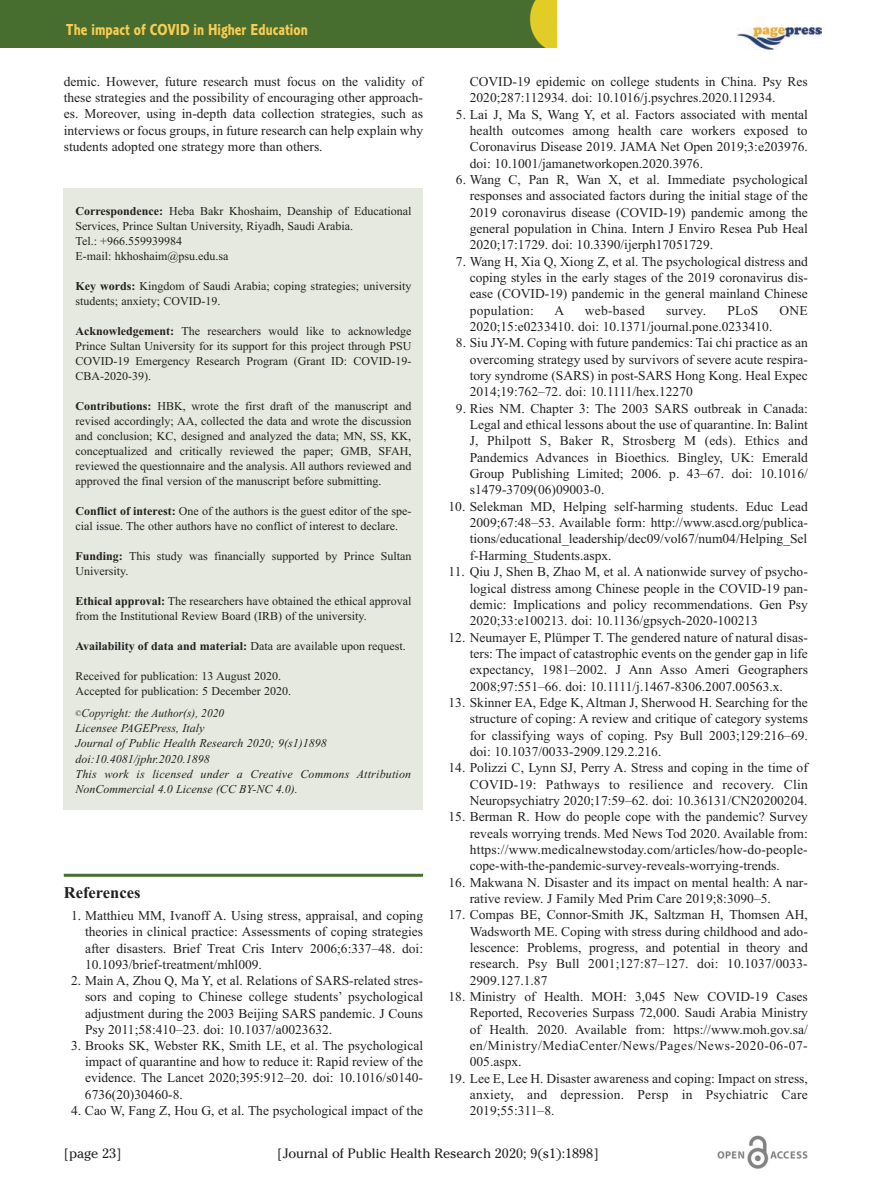
<style>
.page{position:relative;width:893px;height:1191px;background:#fff}
.page>*{position:absolute;margin:0;border:0;box-sizing:border-box;transform-origin:0 0}
.t1{font:16.5px "Corinthian Bold Condensed Plain";color:#f9cc53}
.t2{font:700 16.5px "Times New Roman";color:#231f20}
.t3{font:13.5px/16.4px "Times New Roman";color:#231f20;text-align:justify}
.t4{font:13.5px "Cheltenham";color:#231f20}
.t5{font:13.5px "Times New Roman";letter-spacing:.02em;color:#231f20}
.t6{font:12px/15px "Times New Roman";color:#231f20}
.t7{font:italic 12px/15px "Times New Roman";color:#231f20;scale:.95 1}
.t8{font:700 12px "Times New Roman";color:#231f20}
.s1{font-weight:700}
.s2{font-weight:400}
</style>
<div class="page">
<hr style="left:64px;top:873px;width:359px;height:3px;background:#486d30">
<img style="left:717px;top:1135px;width:91px;height:34px">
<div style="left:0;top:0;width:556px;height:48px;background:#476e2f"></div>
<img style="left:737px;top:26px;width:85px;height:24px">
<div style="left:64px;top:188px;width:359px;height:622px;background:#e5e9df"></div>
<p class="t1" style="left:66px;top:24px;width:243px">The impact of COVID in Higher Education</p>
<p class="t3" style="left:64px;top:73px;width:361px">demic. However, future research must focus on the validity of these strategies and the possibility of encouraging other approach&shy;es. Moreover, using in-depth data collection strategies, such as interviews or focus groups, in future research can help explain why students adopted one strategy more than others.</p>
<p class="t6" style="left:76px;top:203px;width:337px"><span class="s1">Correspondence:</span> Heba Bakr Khoshaim, Deanship of Educational Services, Prince Sultan University, Riyadh, Saudi Arabia.<br>Tel.: +966.559939984<br>E-mail: hkhoshaim@psu.edu.sa</p>
<p class="t6" style="left:76px;top:278px;width:337px"><span class="s1">Key words:</span> Kingdom of Saudi Arabia; coping strategies; university students; anxiety; COVID-19.</p>
<p class="t6" style="left:76px;top:323px;width:337px;text-align:justify"><span class="s1">Acknowledgement:</span> The researchers would like to acknowledge Prince Sultan University for its support for this project through PSU COVID-19 Emergency Research Program (Grant ID: COVID-19- CBA-2020-39).</p>
<p class="t6" style="left:76px;top:398px;width:337px;text-align:justify"><span class="s1">Contributions:</span> HBK, wrote the first draft of the manuscript and revised accordingly; AA, collected the data and wrote the discussion and conclusion; KC, designed and analyzed the data; MN, SS, KK, conceptualized and critically reviewed the paper; GMB, SFAH, reviewed the questionnaire and the analysis. All authors reviewed and approved the final version of the manuscript before submitting.</p>
<p class="t6" style="left:76px;top:503px;width:337px"><span class="s1">Conflict of interest:</span> One of the authors is the guest editor of the spe&shy;cial issue. The other authors have no conflict of interest to declare.</p>
<p class="t6" style="left:76px;top:548px;width:337px"><span class="s1">Funding:</span> This study was financially supported by Prince Sultan<br>University.</p>
<p class="t6" style="left:76px;top:593px;width:337px"><span class="s1">Ethical approval:</span> The researchers have obtained the ethical approval from the Institutional Review Board (IRB) of the university.</p>
<p class="t8" style="left:76px;top:639px;width:332px">Availability of data and material: <span class="s2">Data are available upon request.</span></p>
<p class="t6" style="left:76px;top:668px;width:217px">Received for publication: 13 August 2020.<br>Accepted for publication: 5 December 2020.</p>
<p class="t7" style="left:76px;top:706px;width:355px"><sup>©</sup>Copyright: the Author(s), 2020<br>Licensee PAGEPress, Italy<br>Journal of Public Health Research 2020; 9(s1)1898 doi:10.4081/jphr.2020.1898<br>This work is licensed under a Creative Commons Attribution NonCommercial 4.0 License (CC BY-NC 4.0).</p>
<p class="t2" style="left:64px;top:882px;width:78px">References</p>
<p class="t3" style="left:85px;top:907px;width:340px;text-indent:-14px">1. Matthieu MM, Ivanoff A. Using stress, appraisal, and coping theories in clinical practice: Assessments of coping strategies after disasters. Brief Treat Cris Interv 2006;6:337–48. doi:<br>10.1093/brief-treatment/mhl009.</p>
<p class="t3" style="left:85px;top:972px;width:340px;text-indent:-14px">2. Main A, Zhou Q, Ma Y, et al. Relations of SARS-related stres&shy;sors and coping to Chinese college students’ psychological adjustment during the 2003 Beijing SARS pandemic. J Couns Psy 2011;58:410–23. doi: 10.1037/a0023632.</p>
<p class="t3" style="left:85px;top:1037px;width:340px;text-indent:-14px">3. Brooks SK, Webster RK, Smith LE, et al. The psychological impact of quarantine and how to reduce it: Rapid review of the evidence. The Lancet 2020;395:912–20. doi: 10.1016/s0140- 6736(20)30460-8.</p>
<p class="t3" style="left:71px;top:1102px;width:353px">4. Cao W, Fang Z, Hou G, et al. The psychological impact of the</p>
<p class="t3" style="left:470px;top:73px;width:339px">COVID-19 epidemic on college students in China. Psy Res<br>2020;287:112934. doi: 10.1016/j.psychres.2020.112934.</p>
<p class="t3" style="left:470px;top:106px;width:340px;text-indent:-14px">5. Lai J, Ma S, Wang Y, et al. Factors associated with mental health outcomes among health care workers exposed to Coronavirus Disease 2019. JAMA Net Open 2019;3:e203976. doi: 10.1001/jamanetworkopen.2020.3976.</p>
<p class="t3" style="left:470px;top:171px;width:340px;text-indent:-14px">6. Wang C, Pan R, Wan X, et al. Immediate psychological responses and associated factors during the initial stage of the 2019 coronavirus disease (COVID-19) pandemic among the general population in China. Intern J Enviro Resea Pub Heal 2020;17:1729. doi: 10.3390/ijerph17051729.</p>
<p class="t3" style="left:470px;top:253px;width:340px;text-indent:-14px">7. Wang H, Xia Q, Xiong Z, et al. The psychological distress and coping styles in the early stages of the 2019 coronavirus dis&shy;ease (COVID-19) pandemic in the general mainland Chinese population:</p>
<p class="t3" style="left:555px;top:302px;width:11px">A</p>
<p class="t5" style="left:585px;top:302px;width:61px">web-based</p>
<p class="t3" style="left:666px;top:302px;width:42px">survey.</p>
<p class="t3" style="left:727px;top:302px;width:32px">PLoS</p>
<p class="t3" style="left:780px;top:302px;width:30px">ONE</p>
<p class="t3" style="left:470px;top:318px;width:304px">2020;15:e0233410. doi: 10.1371/journal.pone.0233410.</p>
<p class="t3" style="left:470px;top:334px;width:340px;text-indent:-14px">8. Siu JY-M. Coping with future pandemics: Tai chi practice as an overcoming strategy used by survivors of severe acute respira&shy;tory syndrome (SARS) in post-SARS Hong Kong. Heal Expec 2014;19:762–72. doi: 10.1111/hex.12270</p>
<p class="t3" style="left:470px;top:400px;width:340px;text-indent:-14px">9. Ries NM. Chapter 3: The 2003 SARS outbreak in Canada:<br>Legal and ethical lessons about the use of quarantine. In: Balint J, Philpott S, Baker R, Strosberg M (eds). Ethics and Pandemics Advances in Bioethics. Bingley, UK: Emerald Group Publishing Limited; 2006. p. 43–67. doi: 10.1016/ s1479-3709(06)09003-0.</p>
<p class="t3" style="left:470px;top:498px;width:340px;text-indent:-21px">10. Selekman MD, Helping self-harming students. Educ Lead 2009;67:48–53. Available form: http://www.ascd.org/publica&shy;tions/educational_leadership/dec09/vol67/num04/Helping_Sel f-Harming_Students.aspx.</p>
<p class="t3" style="left:470px;top:563px;width:340px;text-indent:-21px">11. Qiu J, Shen B, Zhao M, et al. A nationwide survey of psycho&shy;logical distress among Chinese people in the COVID-19 pan&shy;demic: Implications and policy recommendations. Gen Psy 2020;33:e100213. doi: 10.1136/gpsych-2020-100213</p>
<p class="t3" style="left:470px;top:628px;width:340px;text-indent:-21px">12. Neumayer E, Plümper T. The gendered nature of natural disas&shy;ters: The impact of catastrophic events on the gender gap in life expectancy, 1981–2002. J Ann Asso Ameri Geographers 2008;97:551–66. doi: 10.1111/j.1467-8306.2007.00563.x.</p>
<p class="t3" style="left:470px;top:694px;width:340px;text-indent:-21px">13. Skinner EA, Edge K, Altman J, Sherwood H. Searching for the structure of coping: A review and critique of category systems for classifying ways of coping. Psy Bull 2003;129:216–69. doi: 10.1037/0033-2909.129.2.216.</p>
<p class="t3" style="left:470px;top:759px;width:340px;text-indent:-21px">14. Polizzi C, Lynn SJ, Perry A. Stress and coping in the time of COVID-19: Pathways to resilience and recovery. Clin Neuropsychiatry 2020;17:59–62. doi: 10.36131/CN20200204.</p>
<p class="t3" style="left:470px;top:808px;width:340px;text-indent:-21px">15. Berman R. How do people cope with the pandemic? Survey reveals worrying trends. Med News Tod 2020. Available from: https://www.medicalnewstoday.com/articles/how-do-people&shy;cope-with-the-pandemic-survey-reveals-worrying-trends.</p>
<p class="t3" style="left:470px;top:873px;width:340px;text-indent:-21px">16. Makwana N. Disaster and its impact on mental health: A nar&shy;rative review. J Family Med Prim Care 2019;8:3090–5.</p>
<p class="t3" style="left:470px;top:906px;width:340px;text-indent:-21px">17. Compas BE, Connor-Smith JK, Saltzman H, Thomsen AH, Wadsworth ME. Coping with stress during childhood and ado&shy;lescence: Problems, progress, and potential in theory and research. Psy Bull 2001;127:87–127. doi: 10.1037/0033- 2909.127.1.87</p>
<p class="t3" style="left:470px;top:988px;width:340px;text-indent:-21px">18. Ministry of Health. MOH: 3,045 New COVID-19 Cases Reported, Recoveries Surpass 72,000. Saudi Arabia Ministry of Health. 2020. Available from: https://www.moh.gov.sa/ en/Ministry/MediaCenter/News/Pages/News-2020-06-07- 005.aspx.</p>
<p class="t3" style="left:470px;top:1070px;width:340px;text-indent:-21px">19. Lee E, Lee H. Disaster awareness and coping: Impact on stress, anxiety, and depression. Persp in Psychiatric Care 2019;55:311–8.</p>
<p class="t4" style="left:64px;top:1145px;width:59px">[page 23]</p>
<p class="t4" style="left:277px;top:1145px;width:323px">[Journal of Public Health Research 2020; 9(s1):1898]</p>
</div>
